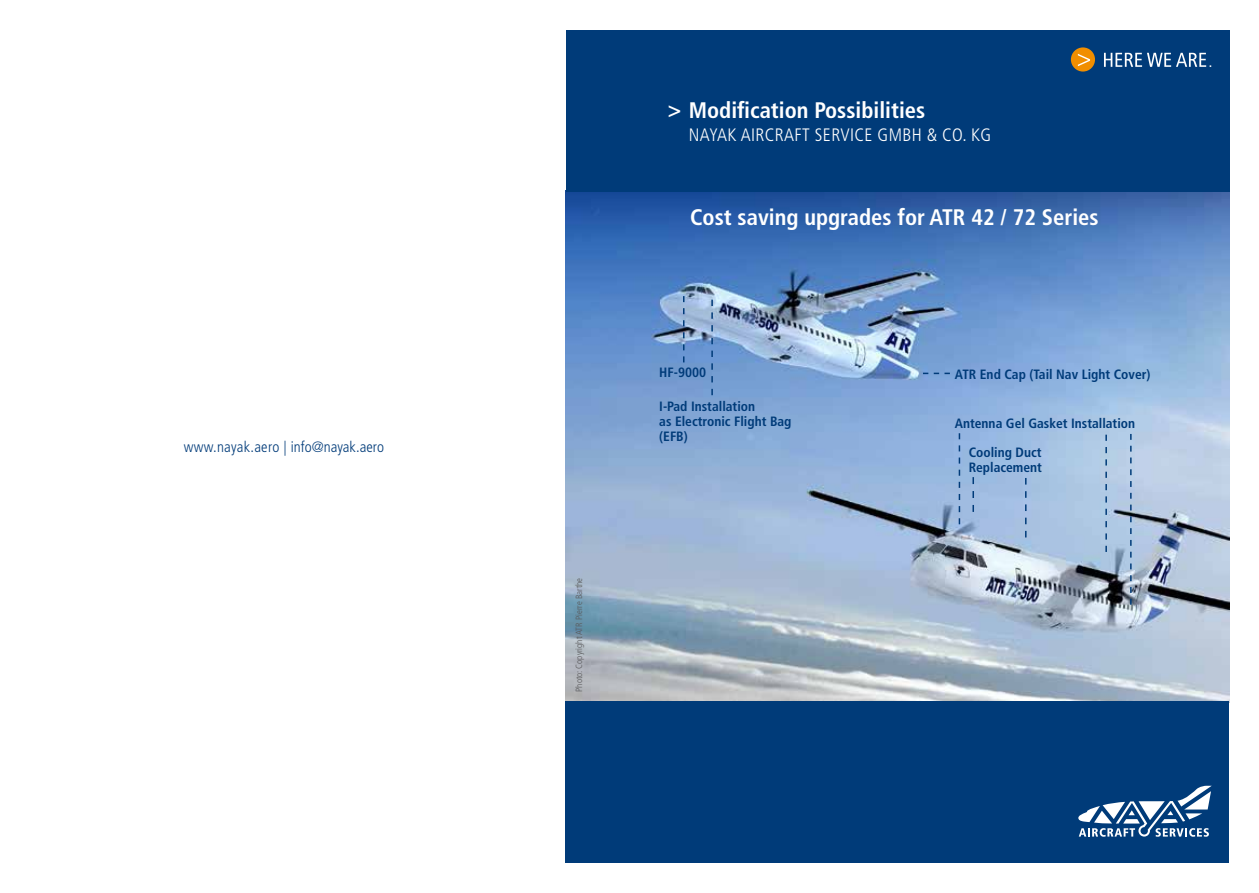
<style>
.page{position:relative;width:1259px;height:893px;background:#fff}
.page>*{position:absolute;margin:0;border:0;box-sizing:border-box;transform-origin:0 0}
.t1{font:700 condensed 22.5px "Frutiger";color:#fff}
.t2{font:300 condensed 18px "Frutiger";letter-spacing:.02em;color:#fff}
.t3{font:300 condensed 15px "Frutiger";letter-spacing:.005em;color:#003b79}
.t4{font:condensed 14.55px "Frutiger";color:#fff}
.t5{font:700 condensed 13.5px/15px "Frutiger";color:#003b79}
.t6{font:300 condensed 9px "Frutiger";color:#58585a}
</style>
<div class="page">
<img style="left:566px;top:192px;width:663px;height:509px">
<svg style="left:1025px;top:478px;width:1px;height:59px"></svg>
<div style="left:566px;top:30px;width:663px;height:162px;background:#003b79"></div>
<svg style="left:1104px;top:53px;width:102px;height:14px"></svg>
<div style="left:1071px;top:47px;width:24px;height:25px;background:#f18e00;border-radius:50%"></div>
<svg style="left:1078px;top:54px;width:12px;height:12px"></svg>
<div style="left:566px;top:701px;width:663px;height:162px;background:#003b79"></div>
<svg style="left:1078px;top:786px;width:133px;height:51px"></svg>
<svg style="left:958px;top:433px;width:2px;height:91px"></svg>
<svg style="left:1130px;top:434px;width:1px;height:171px"></svg>
<svg style="left:1105px;top:435px;width:2px;height:117px"></svg>
<svg style="left:972px;top:477px;width:2px;height:35px"></svg>
<svg style="left:923px;top:373px;width:27px;height:1px"></svg>
<svg style="left:683px;top:296px;width:1px;height:66px"></svg>
<svg style="left:711px;top:300px;width:2px;height:95px"></svg>
<p class="t3" style="left:184px;top:438px;width:202px">www.nayak.aero | info@nayak.aero</p>
<p class="t6" style="left:574px;top:692px;width:115px;rotate:-90deg">Photo: Copyright ATR Pierre Barthe</p>
<h1 class="t1" style="left:667px;top:97px;width:259px">&gt; Modification Possibilities</h1>
<h2 class="t2" style="left:689px;top:125px;width:304px">NAYAK AIRCRAFT SERVICE GMBH &amp; CO. KG</h2>
<h1 class="t1" style="left:690px;top:204px;width:410px">Cost saving upgrades for ATR 42 / 72 Series</h1>
<p class="t5" style="left:659px;top:365px;width:48px">HF-9000</p>
<p class="t5" style="left:955px;top:367px;width:197px">ATR End Cap (Tail Nav Light Cover)</p>
<p class="t5" style="left:659px;top:399px;width:134px">I-Pad Installation<br>as Electronic Flight Bag (EFB)</p>
<p class="t5" style="left:955px;top:416px;width:182px">Antenna Gel Gasket Installation</p>
<p class="t5" style="left:968px;top:445px;width:75px">Cooling Duct<br>Replacement</p>
<p class="t4" style="left:1209px;top:53px;width:5px">.</p>
</div>
